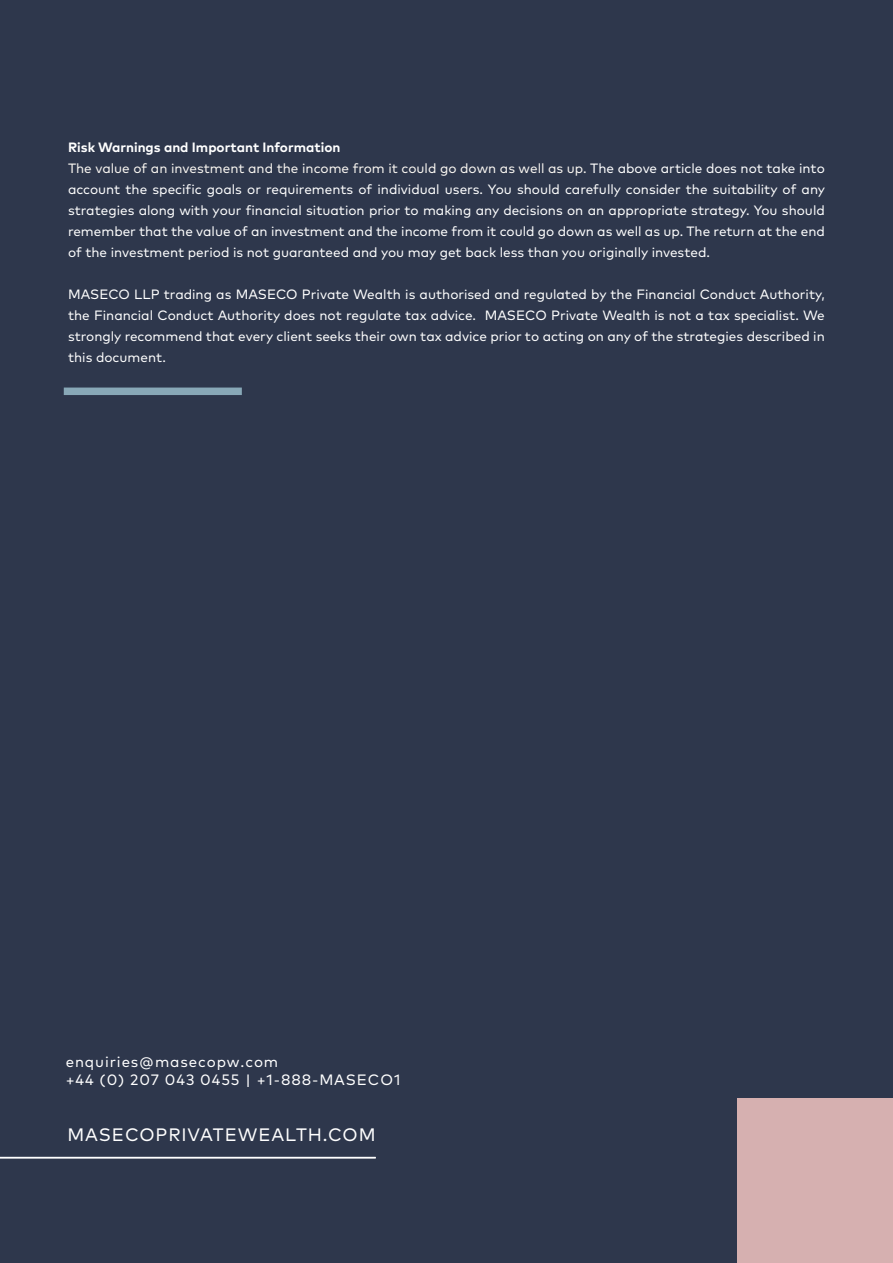
<style>
.page{position:relative;width:893px;height:1263px;background:#2e374c}
.page>*{position:absolute;margin:0;border:0;box-sizing:border-box;transform-origin:0 0}
.t1{font:18px "Mark Pro";letter-spacing:.05em;color:#fff}
.t2{font:15px/18px "Mark Pro";letter-spacing:.06em;color:#fff}
.t3{font:13.5px/21px "Mark Pro";color:#fff;text-align:justify}
.t4{font:700 13.5px "Mark Pro";color:#fff}
.s1{color:#faf7f2}
</style>
<div class="page">
<div style="left:64px;top:387px;width:178px;height:8px;background:#88a8b7"></div>
<div style="left:737px;top:1098px;width:156px;height:165px;background:#d6b0b0"></div>
<hr style="left:0;top:1157px;width:376px;height:1px;background:#fff">
<p class="t4" style="left:68px;top:137px;width:274px">Risk Warnings and Important Information</p>
<p class="t3" style="left:68px;top:156px;width:759px"><span class="s1">The value of an investment and the income from it could go down as well as up.</span> The above article does not take into account the specific goals or requirements of individual users. You should carefully consider the suitability of any strategies along with your financial situation prior to making any decisions on an appropriate strategy. You should remember that the value of an investment and the income from it could go down as well as up. The return at the end of the investment period is not guaranteed and you may get back less than you originally invested.</p>
<p class="t3" style="left:68px;top:282px;width:758px">MASECO LLP trading as MASECO Private Wealth is authorised and regulated by the Financial Conduct Authority, the Financial Conduct Authority does not regulate tax advice. MASECO Private Wealth is not a tax specialist. We strongly recommend that every client seeks their own tax advice prior to acting on any of the strategies described in this document.</p>
<p class="t2" style="left:66px;top:1051px;width:336px">enquiries@masecopw.com<br>+44 (0) 207 043 0455 | +1-888-MASECO1</p>
<h1 class="t1" style="left:68px;top:1121px;width:310px">MASECOPRIVATEWEALTH.COM</h1>
</div>
